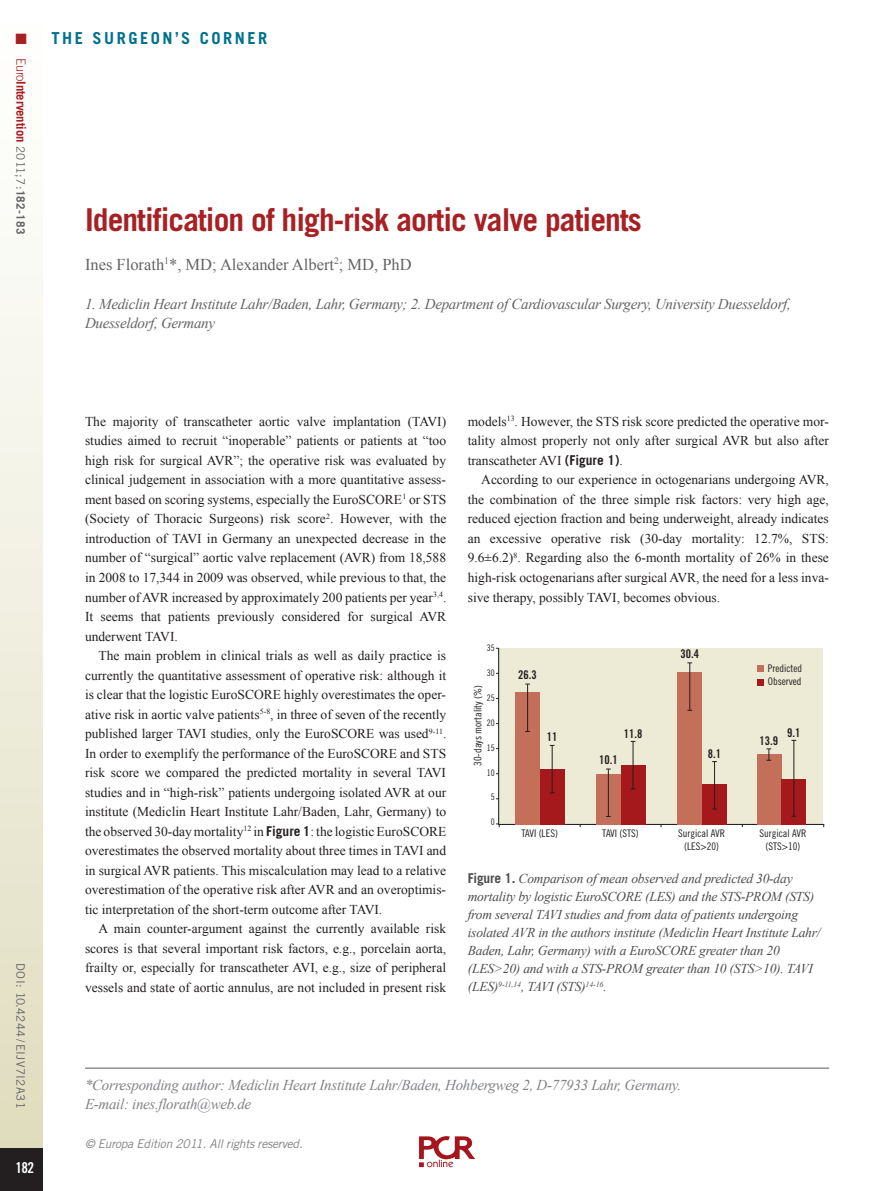
<style>
.page{position:relative;width:893px;height:1191px;background:#fff}
.page>*{position:absolute;margin:0;border:0;box-sizing:border-box;transform-origin:0 0}
.t1{font:700 31.5px "Trade Gothic LT Std";letter-spacing:-.03em;color:#a72023}
.t2{font:16.5px "Times New Roman";color:#636366}
.t3{font:700 16.5px "Trade Gothic LT Std";letter-spacing:.15em;color:#00718f}
.t4{font:italic 15px/19.5px "Times New Roman";letter-spacing:-.02em;color:#636366}
.t5{font:italic 15px/19.5px "Times New Roman";letter-spacing:-.02em;color:#808285}
.t6{font:15px "Trade Gothic LT Std Bd Cn 20";color:#fff}
.t7{font:13.5px/19.5px "Times New Roman";color:#231f20;text-align:justify}
.t8{font:italic 13.5px/18px "Times New Roman";letter-spacing:-.015em;color:#4b4c4d}
.t9{font:700 12.75px "Trade Gothic LT Std";letter-spacing:-.01em;color:#a72023}
.t10{font:italic 12px "Trade Gothic LT Std";letter-spacing:-.02em;color:#808285}
.t11{font:12px "Trade Gothic LT Std Bd Cn 20";color:#231f20}
.t12{font:11.7px "Trade Gothic LT Std";letter-spacing:.03em;color:#636366}
.t13{font:10.5px/13.5px "Trade Gothic LT Std Cn 18";color:#231f20;text-align:center}
.t14{font:9px "Trade Gothic LT Std Cn 18";color:#231f20}
.s1{color:#a72023}
.s2{font-weight:300}
.s3{font-weight:400;font-size:11.7px;color:#636366}
.s4{font-size:11.7px;color:#636366}
.s5{font-family:"Trade Gothic LT Std";font-weight:700}
.s6{font-family:"Trade Gothic LT Std";font-weight:700;font-style:normal}
</style>
<div class="page">
<img style="left:419px;top:1136px;width:56px;height:32px">
<div style="left:0;top:0;width:43px;height:1191px;background:linear-gradient(to bottom,#fff,#dfdcbe)"></div>
<div style="left:0;top:1148px;width:43px;height:43px;background:#231f20"></div>
<hr style="left:85px;top:1067px;width:744px;height:1px;background:#57585a">
<div style="left:498px;top:648px;width:326px;height:177px;background:#edebd5"></div>
<div style="left:515px;top:692px;width:25px;height:132px;background:#c36f59"></div>
<div style="left:540px;top:769px;width:25px;height:55px;background:#a5181b"></div>
<div style="left:596px;top:773px;width:25px;height:51px;background:#c36f59"></div>
<div style="left:621px;top:764px;width:24px;height:60px;background:#a5181b"></div>
<div style="left:677px;top:671px;width:25px;height:153px;background:#c36f59"></div>
<div style="left:702px;top:784px;width:25px;height:40px;background:#a5181b"></div>
<div style="left:757px;top:754px;width:25px;height:70px;background:#c36f59"></div>
<div style="left:782px;top:779px;width:24px;height:45px;background:#a5181b"></div>
<svg style="left:496px;top:823px;width:4px;height:4px"></svg>
<hr style="left:552px;top:745px;width:1px;height:48px;background:#231f20">
<hr style="left:608px;top:769px;width:1px;height:47px;background:#231f20">
<hr style="left:633px;top:741px;width:1px;height:48px;background:#231f20">
<svg style="left:496px;top:647px;width:174px;height:111px;background:#e7dec9"></svg>
<hr style="left:689px;top:663px;width:1px;height:47px;background:#231f20">
<hr style="left:714px;top:761px;width:1px;height:48px;background:#231f20">
<svg style="left:766px;top:748px;width:5px;height:13px"></svg>
<hr style="left:793px;top:740px;width:1px;height:76px;background:#231f20">
<svg style="left:758px;top:679px;width:6px;height:6px"></svg>
<svg style="left:758px;top:666px;width:6px;height:6px"></svg>
<p class="t3" style="left:16px;top:32px;width:253px"><span class="s1">■</span> THE SURGEON’S CORNER</p>
<p class="t9" style="left:26px;top:58px;width:177px;rotate:90deg"><span class="s2">Euro</span>Intervention <span class="s3">2011;7:</span><span class="s4">182-183</span></p>
<h1 class="t1" style="left:85px;top:207px;width:558px">Identification of high-risk aortic valve patients</h1>
<p class="t2" style="left:85px;top:258px;width:328px">Ines Florath<sup>1</sup>*, MD; Alexander Albert<sup>2</sup>; MD, PhD</p>
<p class="t4" style="left:85px;top:295px;width:707px">1. Mediclin Heart Institute Lahr/Baden, Lahr, Germany; 2. Department of Cardiovascular Surgery, University Duesseldorf,<br>Duesseldorf, Germany</p>
<p class="t12" style="left:25px;top:963px;width:147px;rotate:90deg">DOI: 10.4244/EIJV7I2A31</p>
<p class="t6" style="left:16px;top:1159px;width:20px">182</p>
<p class="t7" style="left:85px;top:413px;width:363px">The majority of transcatheter aortic valve implantation (TAVI) studies aimed to recruit “inoperable” patients or patients at “too high risk for surgical AVR”; the operative risk was evaluated by clinical judgement in association with a more quantitative assess&shy;ment based on scoring systems, especially the EuroSCORE<sup>1</sup> or STS (Society of Thoracic Surgeons) risk score<sup>2</sup>. However, with the introduction of TAVI in Germany an unexpected decrease in the number of “surgical” aortic valve replacement (AVR) from 18,588 in 2008 to 17,344 in 2009 was observed, while previous to that, the number of AVR increased by approximately 200 patients per year<sup>3,4</sup>.<br>It seems that patients previously considered for surgical AVR underwent TAVI.</p>
<p class="t7" style="left:85px;top:647px;width:363px;text-indent:14px">The main problem in clinical trials as well as daily practice is currently the quantitative assessment of operative risk: although it is clear that the logistic EuroSCORE highly overestimates the oper&shy;ative risk in aortic valve patients<sup>5-8</sup>, in three of seven of the recently published larger TAVI studies, only the EuroSCORE was used<sup>9-11</sup>.<br>In order to exemplify the performance of the EuroSCORE and STS risk score we compared the predicted mortality in several TAVI studies and in “high-risk” patients undergoing isolated AVR at our institute (Mediclin Heart Institute Lahr/Baden, Lahr, Germany) to the observed 30-day mortality<sup>12</sup> in <span class="s5">Figure 1</span>: the logistic EuroSCORE overestimates the observed mortality about three times in TAVI and in surgical AVR patients. This miscalculation may lead to a relative overestimation of the operative risk after AVR and an overoptimis&shy;tic interpretation of the short-term outcome after TAVI.</p>
<p class="t7" style="left:85px;top:920px;width:363px;text-indent:14px">A main counter-argument against the currently available risk scores is that several important risk factors, e.g., porcelain aorta, frailty or, especially for transcatheter AVI, e.g., size of peripheral vessels and state of aortic annulus, are not included in present risk</p>
<p class="t7" style="left:468px;top:413px;width:363px">models<sup>13</sup>. However, the STS risk score predicted the operative mor&shy;tality almost properly not only after surgical AVR but also after transcatheter AVI <span class="s5">(Figure 1)</span>.</p>
<p class="t7" style="left:468px;top:471px;width:363px;text-indent:14px">According to our experience in octogenarians undergoing AVR, the combination of the three simple risk factors: very high age, reduced ejection fraction and being underweight, already indicates an excessive operative risk (30-day mortality: 12.7%, STS:<br>9.6±6.2)<sup>8</sup>. Regarding also the 6-month mortality of 26% in these high-risk octogenarians after surgical AVR, the need for a less inva&shy;sive therapy, possibly TAVI, becomes obvious.</p>
<p class="t14" style="left:487px;top:645px;width:9px">35</p>
<p class="t14" style="left:487px;top:669px;width:9px">30</p>
<p class="t14" style="left:487px;top:694px;width:9px">25</p>
<p class="t14" style="left:487px;top:719px;width:9px">20</p>
<p class="t14" style="left:487px;top:744px;width:9px">15</p>
<p class="t14" style="left:487px;top:769px;width:9px">10</p>
<p class="t14" style="left:491px;top:794px;width:5px">5</p>
<p class="t14" style="left:491px;top:818px;width:5px">0</p>
<p class="t13" style="left:472px;top:766px;width:83px;rotate:-90deg">30-days mortality (%)</p>
<p class="t11" style="left:518px;top:667px;width:20px">26.3</p>
<p class="t11" style="left:547px;top:730px;width:12px">11</p>
<p class="t11" style="left:680px;top:647px;width:20px">30.4</p>
<p class="t13" style="left:768px;top:662px;width:36px;text-align:left">Predicted<br>Observed</p>
<p class="t11" style="left:599px;top:753px;width:20px">10.1</p>
<p class="t11" style="left:624px;top:727px;width:20px">11.8</p>
<p class="t11" style="left:787px;top:725px;width:15px">9.1</p>
<p class="t11" style="left:760px;top:734px;width:20px">13.9</p>
<p class="t11" style="left:708px;top:746px;width:15px">8.1</p>
<p class="t13" style="left:521px;top:827px;width:38px">TAVI (LES)</p>
<p class="t13" style="left:602px;top:827px;width:38px">TAVI (STS)</p>
<p class="t13" style="left:678px;top:827px;width:48px">Surgical AVR (LES&gt;20)</p>
<p class="t13" style="left:760px;top:827px;width:48px">Surgical AVR (STS&gt;10)</p>
<p class="t8" style="left:468px;top:871px;width:354px"><span class="s6">Figure 1.</span> Comparison of mean observed and predicted 30-day mortality by logistic EuroSCORE (LES) and the STS-PROM (STS) from several TAVI studies and from data of patients undergoing isolated AVR in the authors institute (Mediclin Heart Institute Lahr/ Baden, Lahr, Germany) with a EuroSCORE greater than 20 (LES&gt;20) and with a STS-PROM greater than 10 (STS&gt;10). TAVI (LES)<sup>9-11,14</sup>, TAVI (STS)<sup>14-16</sup>.</p>
<p class="t5" style="left:85px;top:1076px;width:598px">*Corresponding author: Mediclin Heart Institute Lahr/Baden, Hohbergweg 2, D-77933 Lahr, Germany.<br>E-mail: ines.florath@web.de</p>
<p class="t10" style="left:85px;top:1138px;width:219px">© Europa Edition 2011. All rights reserved.</p>
</div>
